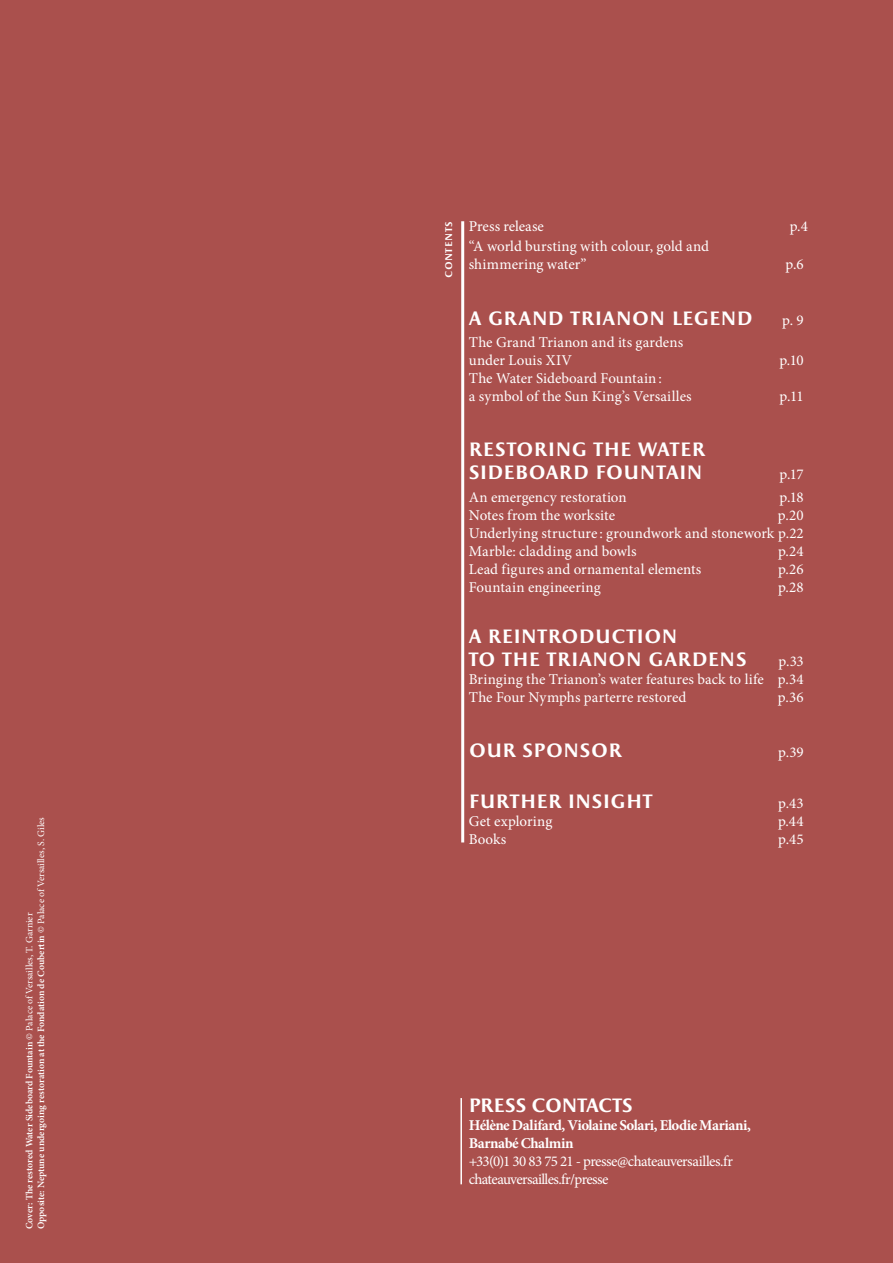
<style>
.page{position:relative;width:893px;height:1263px;background:#aa504d}
.page>*{position:absolute;margin:0;border:0;box-sizing:border-box;transform-origin:0 0}
.t1{font:700 19.5px/23.4px "Apollon";color:#fff}
.t2{font:700 19.5px "Apollon";letter-spacing:-.03em;color:#fff}
.t3{font:15px/18px "Minion Pro";color:#fff}
.t4{font:15px/18px "Minion Pro";letter-spacing:-.04em;color:#fff}
.t5{font:700 15px/18px "Minion Pro";letter-spacing:-.035em;color:#fff}
.t6{font:600 9.75px/11.7px "Minion Pro";color:#fff}
.t7{font:700 9.75px "Apollon";letter-spacing:.055em;color:#fff}
.s1{font-weight:400}
</style>
<div class="page">
<hr style="left:461px;top:221px;width:3px;height:621px;background:#fff">
<hr style="left:460px;top:1098px;width:2px;height:86px;background:#fff">
<p class="t6" style="left:24px;top:1229px;width:414px;rotate:-90deg">Cover: The restored Water Sideboard Fountain <span class="s1">© Palace of Versailles, T. Garnier<br></span>Opposite: Neptune undergoing restoration at the Fondation de Coubertin <span class="s1">© Palace of Versailles, S. Giles</span></p>
<p class="t7" style="left:443px;top:278px;width:58px;rotate:-90deg">CONTENTS</p>
<p class="t3" style="left:469px;top:218px;width:77px">Press release</p>
<p class="t3" style="left:790px;top:218px;width:20px">p.4</p>
<p class="t3" style="left:469px;top:239px;width:242px">“A world bursting with colour, gold and shimmering water”</p>
<p class="t3" style="left:785px;top:257px;width:20px">p.6</p>
<h1 class="t1" style="left:469px;top:306px;width:286px">A GRAND TRIANON LEGEND</h1>
<p class="t3" style="left:782px;top:312px;width:23px">p. 9</p>
<p class="t3" style="left:469px;top:334px;width:216px">The Grand Trianon and its gardens under Louis XIV</p>
<p class="t3" style="left:779px;top:352px;width:26px">p.10</p>
<p class="t3" style="left:469px;top:370px;width:224px">The Water Sideboard Fountain :<br>a symbol of the Sun King’s Versailles</p>
<h1 class="t1" style="left:469px;top:438px;width:238px">RESTORING THE WATER<br>SIDEBOARD FOUNTAIN</h1>
<p class="t3" style="left:780px;top:388px;width:26px">p.11</p>
<p class="t3" style="left:779px;top:467px;width:26px">p.17</p>
<p class="t3" style="left:469px;top:489px;width:159px">An emergency restoration</p>
<p class="t3" style="left:779px;top:489px;width:26px">p.18</p>
<p class="t3" style="left:469px;top:507px;width:148px">Notes from the worksite</p>
<p class="t3" style="left:469px;top:507px;width:336px;text-align:justify;text-indent:309px">p.20<br>Underlying structure : groundwork and stonework p.22<br>Marble: cladding and bowls</p>
<p class="t3" style="left:778px;top:543px;width:27px">p.24</p>
<p class="t3" style="left:469px;top:561px;width:234px">Lead figures and ornamental elements</p>
<p class="t3" style="left:778px;top:561px;width:27px">p.26</p>
<p class="t3" style="left:469px;top:579px;width:133px">Fountain engineering</p>
<p class="t3" style="left:778px;top:579px;width:27px">p.28</p>
<h1 class="t1" style="left:469px;top:624px;width:280px">A REINTRODUCTION<br>TO THE TRIANON GARDENS</h1>
<p class="t3" style="left:469px;top:654px;width:336px;text-align:justify;text-indent:310px">p.33<br>Bringing the Trianon’s water features back to life p.34<br>The Four Nymphs parterre restored</p>
<p class="t3" style="left:778px;top:690px;width:27px">p.36</p>
<h1 class="t1" style="left:469px;top:739px;width:155px">OUR SPONSOR</h1>
<p class="t3" style="left:778px;top:745px;width:27px">p.39</p>
<h1 class="t1" style="left:469px;top:790px;width:185px">FURTHER INSIGHT</h1>
<p class="t3" style="left:778px;top:796px;width:27px">p.43</p>
<p class="t3" style="left:469px;top:814px;width:85px">Get exploring</p>
<p class="t3" style="left:778px;top:814px;width:27px">p.44</p>
<p class="t3" style="left:469px;top:832px;width:39px">Books</p>
<p class="t3" style="left:778px;top:832px;width:27px">p.45</p>
<h1 class="t2" style="left:469px;top:1094px;width:166px">PRESS CONTACTS</h1>
<p class="t5" style="left:469px;top:1118px;width:283px">Hélène Dalifard, Violaine Solari, Elodie Mariani,<br>Barnabé Chalmin</p>
<p class="t4" style="left:469px;top:1154px;width:266px">+33(0)1 30 83 75 21 - presse@chateauversailles.fr chateauversailles.fr/presse</p>
</div>
